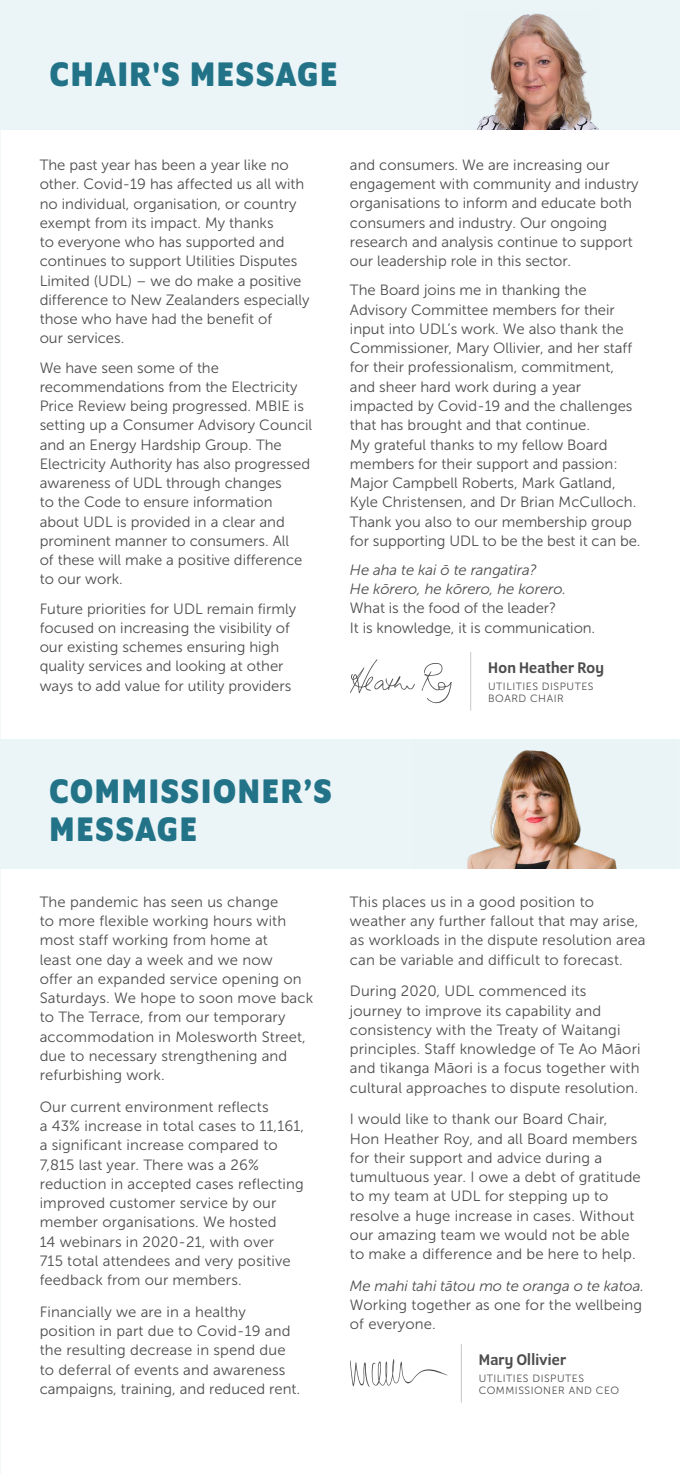
<style>
.page{position:relative;width:680px;height:1474px;background:#fff}
.page>*{position:absolute;margin:0;border:0;box-sizing:border-box;transform-origin:0 0}
.t1{font:700 36.75px/38.5px "Program OT";letter-spacing:.05em;color:#227388}
.t2{font:500 16.62px "Program OT";letter-spacing:.02em;color:#4d4d4f}
.t3{font:14.88px/19.2px "Museo Sans 300";color:#4d4d4f}
.t4{font:italic 14.88px/19.2px "Museo Sans 300";letter-spacing:-.005em;color:#4d4d4f}
.t5{font:10.5px/12.2px "Museo Sans 300";letter-spacing:.05em;color:#4d4d4f}
</style>
<div class="page">
<div style="left:0;top:0;width:680px;height:129px;background:#ebf5f8"></div>
<img style="left:477px;top:13px;width:121px;height:116px">
<div style="left:0;top:739px;width:680px;height:129px;background:#ebf5f8"></div>
<img style="left:467px;top:750px;width:150px;height:118px">
<hr style="left:461px;top:1343px;width:1px;height:59px;background:#c5c7c9">
<svg style="left:350px;top:1359px;width:98px;height:28px"></svg>
<svg style="left:350px;top:659px;width:65px;height:34px"></svg>
<svg style="left:421px;top:663px;width:30px;height:41px"></svg>
<hr style="left:470px;top:652px;width:1px;height:58px;background:#c5c7c9">
<h1 class="t1" style="left:50px;top:54px;width:289px">CHAIR'S MESSAGE</h1>
<p class="t3" style="left:40px;top:155px;width:271px">The past year has been a year like no other. Covid-19 has affected us all with no individual, organisation, or country exempt from its impact. My thanks<br>to everyone who has supported and continues to support Utilities Disputes Limited (UDL) – we do make a positive difference to New Zealanders especially those who have had the benefit of<br>our services.</p>
<p class="t3" style="left:40px;top:358px;width:274px">We have seen some of the recommendations from the Electricity Price Review being progressed. MBIE is setting up a Consumer Advisory Council and an Energy Hardship Group. The Electricity Authority has also progressed awareness of UDL through changes<br>to the Code to ensure information about UDL is provided in a clear and prominent manner to consumers. All<br>of these will make a positive difference to our work.</p>
<p class="t3" style="left:40px;top:599px;width:258px">Future priorities for UDL remain firmly focused on increasing the visibility of our existing schemes ensuring high quality services and looking at other ways to add value for utility providers</p>
<p class="t3" style="left:350px;top:155px;width:290px">and consumers. We are increasing our engagement with community and industry organisations to inform and educate both consumers and industry. Our ongoing research and analysis continue to support our leadership role in this sector.</p>
<p class="t3" style="left:350px;top:281px;width:292px">The Board joins me in thanking the Advisory Committee members for their input into UDL’s work. We also thank the Commissioner, Mary Ollivier, and her staff for their professionalism, commitment, and sheer hard work during a year impacted by Covid-19 and the challenges that has brought and that continue.<br>My grateful thanks to my fellow Board members for their support and passion:<br>Major Campbell Roberts, Mark Gatland, Kyle Christensen, and Dr Brian McCulloch.<br>Thank you also to our membership group for supporting UDL to be the best it can be.</p>
<p class="t4" style="left:350px;top:560px;width:218px">He aha te kai ō te rangatira?<br>He kōrero, he kōrero, he korero.</p>
<p class="t3" style="left:350px;top:599px;width:247px">What is the food of the leader?<br>It is knowledge, it is communication.</p>
<p class="t2" style="left:488px;top:658px;width:117px">Hon Heather Roy</p>
<p class="t5" style="left:488px;top:680px;width:107px">UTILITIES DISPUTES<br>BOARD CHAIR</p>
<h1 class="t1" style="left:50px;top:770px;width:283px">COMMISSIONER’S<br>MESSAGE</h1>
<p class="t3" style="left:40px;top:892px;width:275px">The pandemic has seen us change<br>to more flexible working hours with most staff working from home at<br>least one day a week and we now<br>offer an expanded service opening on<br>Saturdays. We hope to soon move back to The Terrace, from our temporary accommodation in Molesworth Street, due to necessary strengthening and refurbishing work.</p>
<p class="t3" style="left:40px;top:1097px;width:266px">Our current environment reflects<br>a 43% increase in total cases to 11,161, a significant increase compared to 7,815 last year. There was a 26% reduction in accepted cases reflecting improved customer service by our member organisations. We hosted<br>14 webinars in 2020-21, with over<br>715 total attendees and very positive feedback from our members.</p>
<p class="t3" style="left:40px;top:1302px;width:262px">Financially we are in a healthy position in part due to Covid-19 and the resulting decrease in spend due to deferral of events and awareness campaigns, training, and reduced rent.</p>
<p class="t3" style="left:350px;top:892px;width:297px">This places us in a good position to weather any further fallout that may arise, as workloads in the dispute resolution area can be variable and difficult to forecast.</p>
<p class="t3" style="left:350px;top:981px;width:292px">During 2020, UDL commenced its journey to improve its capability and consistency with the Treaty of Waitangi principles. Staff knowledge of Te Ao Māori and tikanga Māori is a focus together with cultural approaches to dispute resolution.</p>
<p class="t3" style="left:350px;top:1109px;width:292px">I would like to thank our Board Chair, Hon Heather Roy, and all Board members for their support and advice during a tumultuous year. I owe a debt of gratitude to my team at UDL for stepping up to resolve a huge increase in cases. Without our amazing team we would not be able to make a difference and be here to help.</p>
<p class="t4" style="left:350px;top:1275px;width:295px">Me mahi tahi tātou mo te oranga o te katoa.</p>
<p class="t3" style="left:350px;top:1295px;width:294px">Working together as one for the wellbeing of everyone.</p>
<p class="t2" style="left:478px;top:1350px;width:89px">Mary Ollivier</p>
<p class="t5" style="left:478px;top:1372px;width:142px">UTILITIES DISPUTES<br>COMMISSIONER AND CEO</p>
</div>
